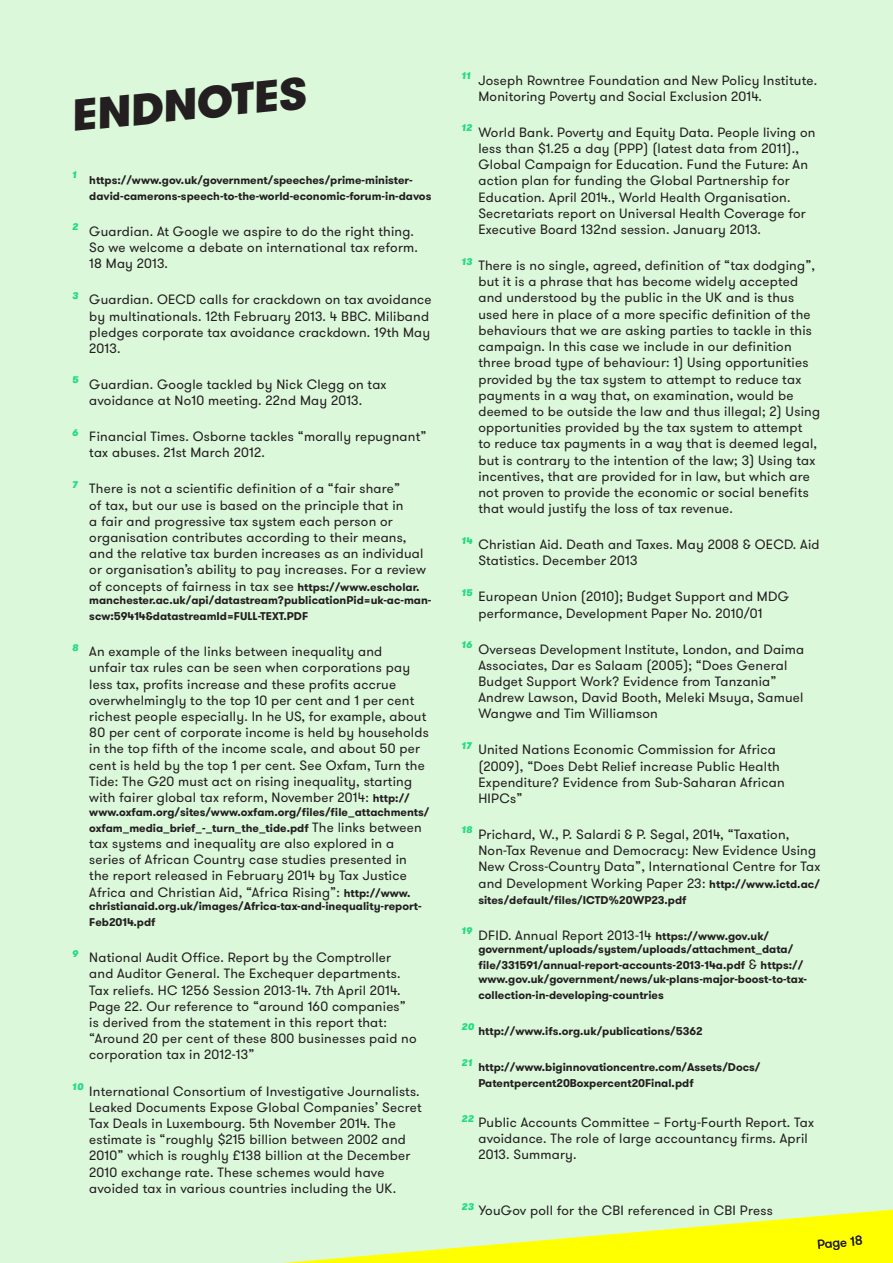
<style>
.page{position:relative;width:893px;height:1263px;background:#dcf8db}
.page>*{position:absolute;margin:0;border:0;box-sizing:border-box;transform-origin:0 0}
.t1{font:italic 900 44.4px "GT Walsheim";color:#231f20}
.t2{font:13.5px/16.2px "GT Walsheim";letter-spacing:.015em;color:#231f20}
.t3{font:12.9px "GT Walsheim";color:#231f20}
.t4{font:700 11.25px/16.2px "GT Walsheim";color:#231f20}
.t5{font:italic 900 9.6px "GT Walsheim";color:#23db80}
.s1{font-weight:700;font-size:11.25px}
.s2{font-weight:400;font-size:13.5px}
</style>
<div class="page">
<svg style="left:284px;top:1209px;width:609px;height:54px"></svg>
<p class="t1" style="left:68px;top:87px;width:237px;rotate:-6deg">ENDNOTES</p>
<p class="t5" style="left:72px;top:168px;width:6px">1</p>
<p class="t4" style="left:89px;top:172px;width:344px">https://www.gov.uk/government/speeches/prime-minister&shy;david-camerons-speech-to-the-world-economic-forum-in-davos</p>
<p class="t2" style="left:89px;top:223px;width:330px;text-indent:-17px"><sup>2</sup> Guardian. At Google we aspire to do the right thing.<br>So we welcome a debate on international tax reform.<br>18 May 2013.</p>
<p class="t2" style="left:89px;top:292px;width:344px;text-indent:-17px"><sup>3</sup> Guardian. OECD calls for crackdown on tax avoidance by multinationals. 12th February 2013. 4 BBC. Miliband pledges corporate tax avoidance crackdown. 19th May 2013.</p>
<p class="t2" style="left:72px;top:376px;width:316px;text-align:center"><sup>5</sup> Guardian. Google tackled by Nick Clegg on tax avoidance at No10 meeting. 22nd May 2013.</p>
<p class="t2" style="left:89px;top:429px;width:339px;text-indent:-17px"><sup>6</sup> Financial Times. Osborne tackles “morally repugnant” tax abuses. 21st March 2012.</p>
<p class="t2" style="left:89px;top:481px;width:338px;text-indent:-17px"><sup>7</sup> There is not a scientific definition of a “fair share”<br>of tax, but our use is based on the principle that in<br>a fair and progressive tax system each person or organisation contributes according to their means, and the relative tax burden increases as an individual or organisation’s ability to pay increases. For a review of concepts of fairness in tax see <span class="s1">https://www.escholar.</span></p>
<p class="t4" style="left:89px;top:592px;width:344px">manchester.ac.uk/api/datastream?publicationPid=uk-ac-man&shy;scw:59414&amp;datastreamId=FULL-TEXT.PDF</p>
<p class="t2" style="left:89px;top:644px;width:341px;text-indent:-17px"><sup>8</sup> An example of the links between inequality and<br>unfair tax rules can be seen when corporations pay less tax, profits increase and these profits accrue overwhelmingly to the top 10 per cent and 1 per cent richest people especially. In he US, for example, about 80 per cent of corporate income is held by households in the top fifth of the income scale, and about 50 per cent is held by the top 1 per cent. See Oxfam, Turn the Tide: The G20 must act on rising inequality, starting with fairer global tax reform, November 2014: <span class="s1">http://</span></p>
<p class="t4" style="left:89px;top:804px;width:342px">www.oxfam.org/sites/www.oxfam.org/files/file_attachments/ oxfam_media_brief_-_turn_the_tide.pdf <span class="s2">The links between</span></p>
<p class="t2" style="left:89px;top:835px;width:323px">tax systems and inequality are also explored in a series of African Country case studies presented in the report released in February 2014 by Tax Justice Africa and Christian Aid, “Africa Rising”: <span class="s1">http://www.</span></p>
<p class="t4" style="left:89px;top:898px;width:334px">christianaid.org.uk/images/Africa-tax-and-inequality-report-<br>Feb2014.pdf</p>
<p class="t2" style="left:89px;top:950px;width:329px;text-indent:-17px"><sup>9</sup> National Audit Office. Report by the Comptroller and Auditor General. The Exchequer departments.<br>Tax reliefs. HC 1256 Session 2013-14. 7th April 2014.<br>Page 22. Our reference to “around 160 companies” is derived from the statement in this report that: “Around 20 per cent of these 800 businesses paid no corporation tax in 2012-13”</p>
<p class="t2" style="left:89px;top:1083px;width:334px;text-indent:-17px"><sup>10</sup> International Consortium of Investigative Journalists.<br>Leaked Documents Expose Global Companies’ Secret Tax Deals in Luxembourg. 5th November 2014. The estimate is “roughly $215 billion between 2002 and 2010” which is roughly £138 billion at the December 2010 exchange rate. These schemes would have avoided tax in various countries including the UK.</p>
<p class="t2" style="left:478px;top:72px;width:340px;text-indent:-17px"><sup>11</sup> Joseph Rowntree Foundation and New Policy Institute.<br>Monitoring Poverty and Social Exclusion 2014.</p>
<p class="t2" style="left:478px;top:124px;width:339px;text-indent:-17px"><sup>12</sup> World Bank. Poverty and Equity Data. People living on less than $1.25 a day (PPP) (latest data from 2011)., Global Campaign for Education. Fund the Future: An action plan for funding the Global Partnership for Education. April 2014., World Health Organisation.<br>Secretariats report on Universal Health Coverage for Executive Board 132nd session. January 2013.</p>
<p class="t2" style="left:478px;top:258px;width:343px;text-indent:-17px"><sup>13</sup> There is no single, agreed, definition of “tax dodging”, but it is a phrase that has become widely accepted and understood by the public in the UK and is thus used here in place of a more specific definition of the behaviours that we are asking parties to tackle in this campaign. In this case we include in our definition three broad type of behaviour: 1) Using opportunities provided by the tax system to attempt to reduce tax payments in a way that, on examination, would be deemed to be outside the law and thus illegal; 2) Using opportunities provided by the tax system to attempt<br>to reduce tax payments in a way that is deemed legal, but is contrary to the intention of the law; 3) Using tax incentives, that are provided for in law, but which are not proven to provide the economic or social benefits that would justify the loss of tax revenue.</p>
<p class="t2" style="left:478px;top:537px;width:343px;text-indent:-17px"><sup>14</sup> Christian Aid. Death and Taxes. May 2008 &amp; OECD. Aid<br>Statistics. December 2013</p>
<p class="t2" style="left:478px;top:589px;width:312px;text-indent:-17px"><sup>15</sup> European Union (2010); Budget Support and MDG performance, Development Paper No. 2010/01</p>
<p class="t2" style="left:478px;top:641px;width:327px;text-indent:-17px"><sup>16</sup> Overseas Development Institute, London, and Daima Associates, Dar es Salaam (2005); “Does General Budget Support Work? Evidence from Tanzania” Andrew Lawson, David Booth, Meleki Msuya, Samuel Wangwe and Tim Williamson</p>
<p class="t2" style="left:478px;top:742px;width:308px;text-indent:-17px"><sup>17</sup> United Nations Economic Commission for Africa (2009), “Does Debt Relief increase Public Health Expenditure? Evidence from Sub-Saharan African HIPCs”</p>
<p class="t2" style="left:478px;top:826px;width:344px;text-indent:-17px"><sup>18</sup> Prichard, W., P. Salardi &amp; P. Segal, 2014, “Taxation, Non-Tax Revenue and Democracy: New Evidence Using New Cross-Country Data”, International Centre for Tax and Development Working Paper 23: <span class="s1">http://www.ictd.ac/</span></p>
<p class="t4" style="left:478px;top:892px;width:210px">sites/default/files/ICTD%20WP23.pdf</p>
<p class="t2" style="left:461px;top:927px;width:309px"><sup>19</sup> DFID. Annual Report 2013-14 <span class="s1">https://www.gov.uk/</span></p>
<p class="t4" style="left:478px;top:941px;width:326px">government/uploads/system/uploads/attachment_data/ file/331591/annual-report-accounts-2013-14a.pdf <span class="s2">&amp;</span> https://</p>
<p class="t4" style="left:478px;top:971px;width:330px">www.gov.uk/government/news/uk-plans-major-boost-to-tax&shy;collection-in-developing-countries</p>
<p class="t5" style="left:461px;top:1020px;width:14px">20</p>
<p class="t4" style="left:478px;top:1023px;width:226px">http://www.ifs.org.uk/publications/5362</p>
<p class="t5" style="left:461px;top:1056px;width:12px">21</p>
<p class="t4" style="left:478px;top:1059px;width:284px">http://www.biginnovationcentre.com/Assets/Docs/<br>Patentpercent20Boxpercent20Final.pdf</p>
<p class="t2" style="left:478px;top:1114px;width:337px;text-indent:-17px"><sup>22</sup> Public Accounts Committee – Forty-Fourth Report. Tax avoidance. The role of large accountancy firms. April<br>2013. Summary.</p>
<p class="t2" style="left:461px;top:1203px;width:313px"><sup>23</sup> YouGov poll for the CBI referenced in CBI Press</p>
<p class="t3" style="left:817px;top:1236px;width:47px;rotate:-5deg">Page 18</p>
</div>
